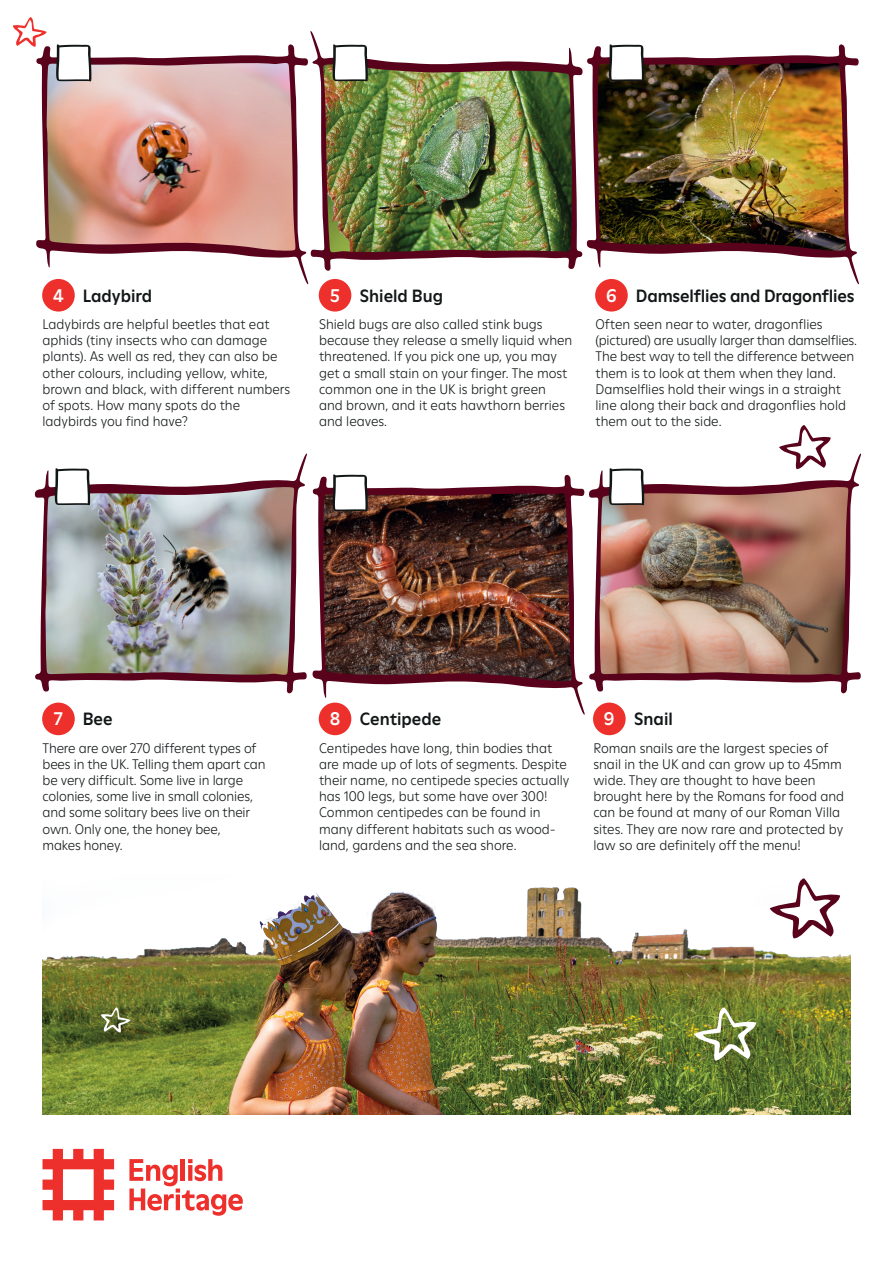
<style>
.page{position:relative;width:893px;height:1263px;background:#fff}
.page>*{position:absolute;margin:0;border:0;box-sizing:border-box;transform-origin:0 0}
.t1{font:500 17.85px "Heritage Moderne";color:#fff}
.t2{font:500 17.25px "Heritage Moderne";color:#121617}
.t3{font:300 13.5px/16.2px "Heritage Moderne";color:#121617}
</style>
<div class="page">
<img style="left:43px;top:887px;width:807px;height:227px">
<img style="left:36px;top:44px;width:273px;height:240px">
<img style="left:312px;top:475px;width:273px;height:240px">
<svg style="left:56px;top:44px;width:35px;height:37px"></svg>
<img style="left:310px;top:31px;width:273px;height:240px">
<svg style="left:333px;top:44px;width:35px;height:37px"></svg>
<img style="left:587px;top:44px;width:272px;height:240px">
<svg style="left:609px;top:44px;width:35px;height:37px"></svg>
<svg style="left:333px;top:474px;width:35px;height:37px"></svg>
<svg style="left:13px;top:17px;width:34px;height:30px"></svg>
<svg style="left:770px;top:878px;width:70px;height:60px"></svg>
<svg style="left:779px;top:425px;width:52px;height:28px"></svg>
<svg style="left:101px;top:1007px;width:30px;height:25px"></svg>
<svg style="left:694px;top:1007px;width:62px;height:53px"></svg>
<div style="left:42px;top:279px;width:33px;height:33px;background:#ee302c;border-radius:50%"></div>
<div style="left:42px;top:703px;width:33px;height:32px;background:#ee302c;border-radius:50%"></div>
<div style="left:319px;top:279px;width:32px;height:33px;background:#ee302c;border-radius:50%"></div>
<div style="left:319px;top:703px;width:32px;height:32px;background:#ee302c;border-radius:50%"></div>
<div style="left:593px;top:703px;width:33px;height:32px;background:#ee302c;border-radius:50%"></div>
<div style="left:595px;top:279px;width:33px;height:33px;background:#ee302c;border-radius:50%"></div>
<svg style="left:43px;top:1149px;width:71px;height:71px"></svg>
<svg style="left:129px;top:1159px;width:114px;height:57px"></svg>
<img style="left:35px;top:453px;width:272px;height:241px">
<img style="left:589px;top:453px;width:272px;height:241px">
<svg style="left:55px;top:468px;width:35px;height:37px"></svg>
<svg style="left:609px;top:468px;width:35px;height:37px"></svg>
<h1 class="t1" style="left:53px;top:283px;width:12px">4</h1>
<p class="t2" style="left:83px;top:283px;width:71px">Ladybird</p>
<h1 class="t1" style="left:330px;top:283px;width:11px">5</h1>
<p class="t2" style="left:360px;top:283px;width:85px">Shield Bug</p>
<h1 class="t1" style="left:606px;top:283px;width:12px">6</h1>
<p class="t2" style="left:636px;top:283px;width:220px">Damselflies and Dragonflies</p>
<p class="t3" style="left:43px;top:315px;width:249px">Ladybirds are helpful beetles that eat aphids (tiny insects who can damage plants). As well as red, they can also be other colours, including yellow, white, brown and black, with different numbers of spots. How many spots do the ladybirds you find have?</p>
<p class="t3" style="left:319px;top:315px;width:255px">Shield bugs are also called stink bugs because they release a smelly liquid when threatened. If you pick one up, you may get a small stain on your finger. The most common one in the UK is bright green and brown, and it eats hawthorn berries and leaves.</p>
<p class="t3" style="left:595px;top:315px;width:263px">Often seen near to water, dragonflies (pictured) are usually larger than damselflies.<br>The best way to tell the difference between them is to look at them when they land.<br>Damselflies hold their wings in a straight line along their back and dragonflies hold them out to the side.</p>
<h1 class="t1" style="left:54px;top:706px;width:11px">7</h1>
<p class="t2" style="left:83px;top:706px;width:31px">Bee</p>
<p class="t2" style="left:360px;top:706px;width:83px">Centipede</p>
<p class="t2" style="left:634px;top:706px;width:40px">Snail</p>
<h1 class="t1" style="left:330px;top:706px;width:12px">8</h1>
<h1 class="t1" style="left:604px;top:706px;width:12px">9</h1>
<p class="t3" style="left:43px;top:739px;width:225px">There are over 270 different types of bees in the UK. Telling them apart can be very difficult. Some live in large colonies, some live in small colonies, and some solitary bees live on their own. Only one, the honey bee,<br>makes honey.</p>
<p class="t3" style="left:319px;top:739px;width:252px">Centipedes have long, thin bodies that are made up of lots of segments. Despite their name, no centipede species actually has 100 legs, but some have over 300!<br>Common centipedes can be found in many different habitats such as wood&shy;land, gardens and the sea shore.</p>
<p class="t3" style="left:593px;top:739px;width:252px">Roman snails are the largest species of snail in the UK and can grow up to 45mm wide. They are thought to have been brought here by the Romans for food and can be found at many of our Roman Villa sites. They are now rare and protected by law so are definitely off the menu!</p>
</div>
